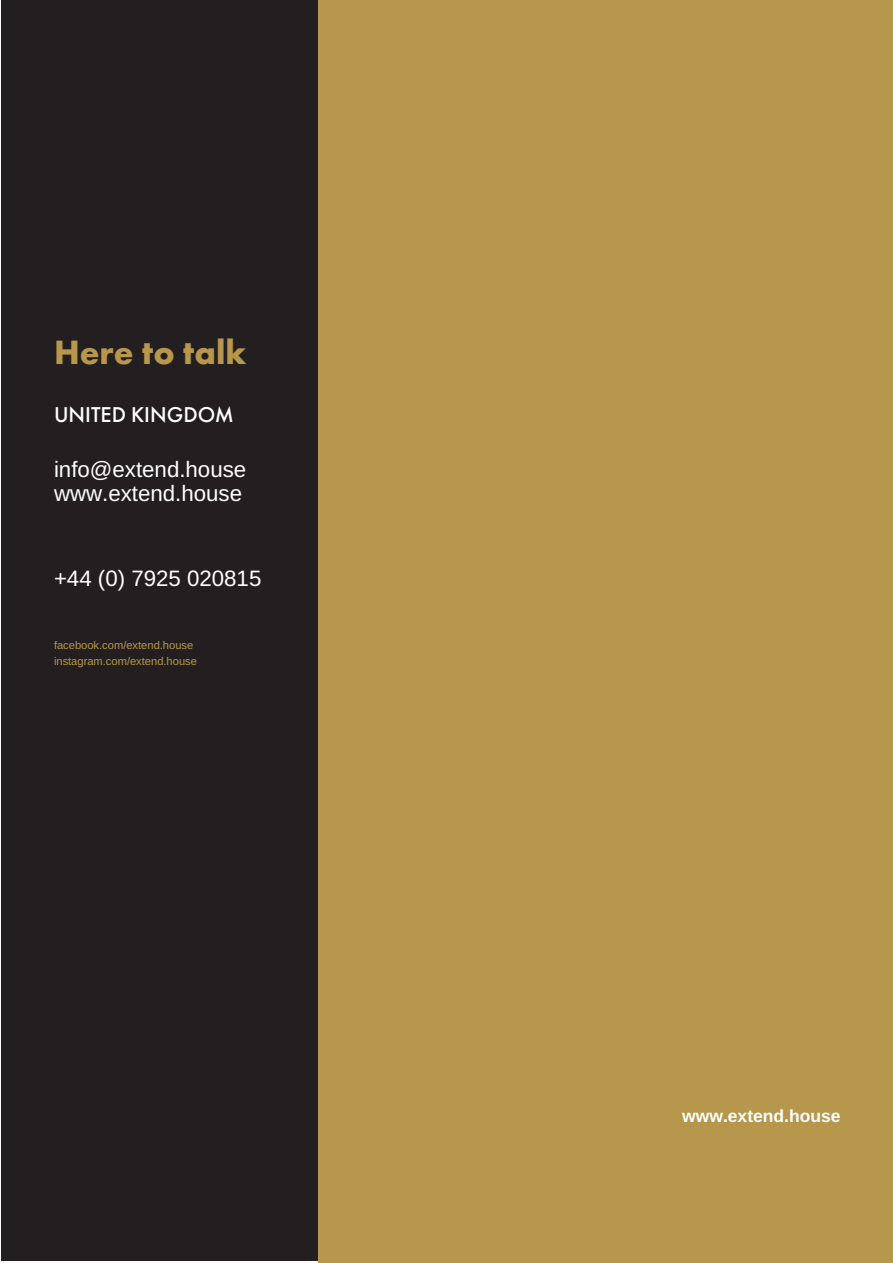
<style>
.page{position:relative;width:893px;height:1263px;background:#fff}
.page>*{position:absolute;margin:0;border:0;box-sizing:border-box;transform-origin:0 0}
.t1{font:700 34.95px "Futura PT";color:#b7974c}
.t2{font:22.35px/23.9px "Helvetica";letter-spacing:.005em;color:#fff}
.t3{font:500 22.35px "Futura PT";color:#fff}
.t4{font:700 17.55px "Helvetica";letter-spacing:.005em;color:#fff}
.t5{font:11.1px/16.4px "Helvetica";letter-spacing:.005em;color:#b7974c}
</style>
<div class="page">
<div style="left:1px;top:0;width:319px;height:1261px;background:#231f20"></div>
<div style="left:319px;top:0;width:574px;height:1263px;background:#b7974c"></div>
<h1 class="t1" style="left:54px;top:329px;width:194px">Here to talk</h1>
<h2 class="t3" style="left:54px;top:401px;width:181px">UNITED KINGDOM</h2>
<h2 class="t2" style="left:54px;top:457px;width:194px">info@extend.house www.extend.house</h2>
<h2 class="t2" style="left:54px;top:566px;width:209px">+44 (0) 7925 020815</h2>
<p class="t5" style="left:54px;top:637px;width:144px">facebook.com/extend.house instagram.com/extend.house</p>
<h3 class="t4" style="left:682px;top:1106px;width:160px">www.extend.house</h3>
</div>
